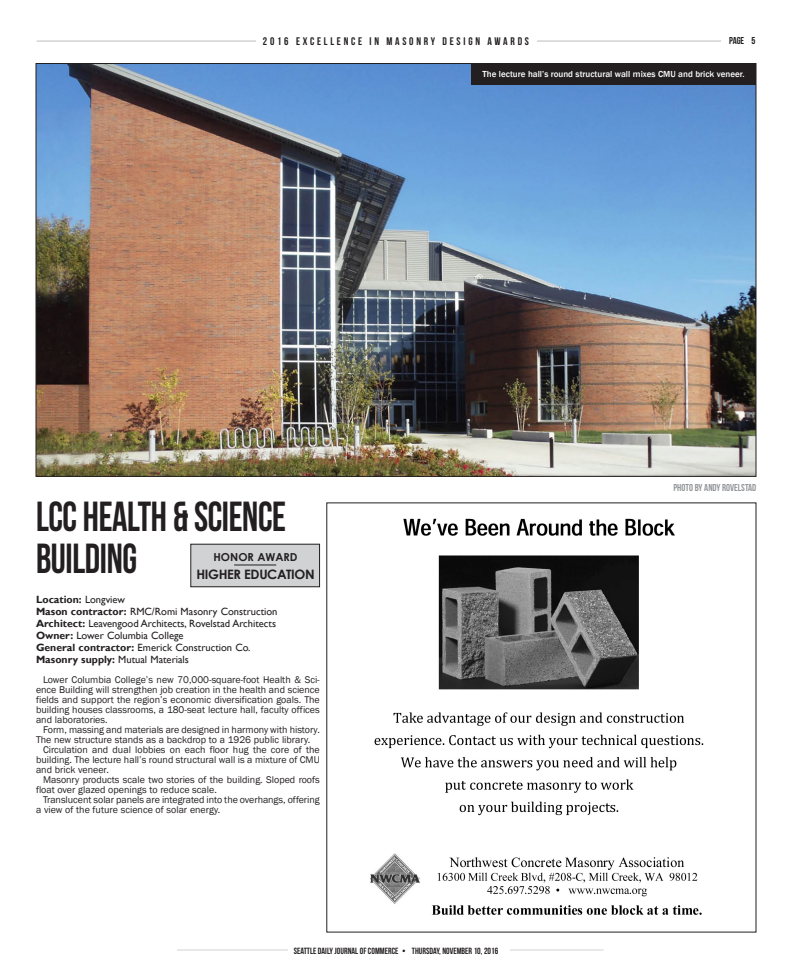
<style>
.page{position:relative;width:792px;height:972px;background:#fff}
.page>*{position:absolute;margin:0;border:0;box-sizing:border-box;transform-origin:0 0}
.NewsHead{font:42px/42px "Bebas Neue";letter-spacing:-.01em;color:#231f20;scale:.9 1}
.NewsBody{font:700 13px "Century Gothic";letter-spacing:-.03em;color:#231f20}
.t1{font:11px "Bebas Neue";letter-spacing:.25em;color:#231f20}
.NewsBody-2{font:700 11px "Century Gothic";color:#231f20}
.caption_long{font:10.5px "Gill Sans";color:#231f20}
.caption_long-2{font:700 10.5px "Gill Sans";color:#231f20}
.NewsBody-3{font:10px/10px "Franklin Gothic";color:#231f20}
.NewsCutlineByline{font:10px "Bebas Neue";color:#939598}
.t2{font:10px "Bebas Neue";color:#231f20}
.NewsCutline{font:500 9px "Franklin Gothic";color:#fff}
.t3{font:9px "Bebas Neue";color:#231f20}
.s1{color:#fff}
.s2{font-weight:400}
.s3{font-weight:700}
</style>
<div class="page">
<hr style="left:36px;top:41px;width:720px;height:1px;background:#d1d2d4">
<div style="left:256px;top:36px;width:280px;height:12px;background:#fff"></div>
<div style="left:721px;top:36px;width:36px;height:14px;background:#fff"></div>
<hr style="left:177px;top:950px;width:427px;height:1px;background:#d1d2d4">
<div style="left:288px;top:942px;width:222px;height:18px;background:#fff"></div>
<img style="left:370px;top:518px;width:334px;height:397px">
<div style="left:191px;top:544px;width:129px;height:43px;background:#d1d2d4"></div>
<div style="left:191px;top:544px;width:129px;height:43px;border:1px solid #231f20"></div>
<img style="left:38px;top:65px;width:716px;height:410px">
<div style="left:471px;top:63px;width:285px;height:22px;background:#231f20"></div>
<hr style="left:234px;top:564px;width:42px;height:1px;background:#231f20">
<p class="t1" style="left:263px;top:35px;width:268px">2016 EXCELLENCE IN MASONRY DESIGN AWARDS</p>
<p class="t2" style="left:729px;top:35px;width:29px">PAGE <span class="s1">XX</span></p>
<p class="t2" style="left:752px;top:35px;width:5px">5</p>
<p class="NewsCutline" style="left:483px;top:69px;width:264px">The lecture hall’s round structural wall mixes CMU and brick veneer.</p>
<p class="NewsHead" style="left:36px;top:495px;width:280px">LCC HEALTH &amp; SCIENCE<br>BUILDING</p>
<p class="NewsBody-2" style="left:214px;top:549px;width:86px">HONOR AWARD</p>
<p class="NewsBody" style="left:196px;top:564px;width:120px">HIGHER EDUCATION</p>
<p class="caption_long-2" style="left:36px;top:593px;width:91px">Location: <span class="s2">Longview</span></p>
<p class="caption_long" style="left:36px;top:605px;width:243px"><span class="s3">Mason contractor:</span> RMC/Romi Masonry Construction</p>
<p class="caption_long" style="left:36px;top:617px;width:242px"><span class="s3">Architect:</span> Leavengood Architects, Rovelstad Architects</p>
<p class="caption_long" style="left:36px;top:629px;width:149px"><span class="s3">Owner:</span> Lower Columbia College</p>
<p class="caption_long" style="left:36px;top:641px;width:216px"><span class="s3">General contractor:</span> Emerick Construction Co.</p>
<p class="caption_long" style="left:36px;top:653px;width:154px"><span class="s3">Masonry supply:</span> Mutual Materials</p>
<p class="NewsBody-3" style="left:36px;top:675px;width:285px;text-align:justify;text-indent:7px">Lower Columbia College’s new 70,000-square-foot Health &amp; Sci&shy;ence Building will strengthen job creation in the health and science fields and support the region’s economic diversification goals. The building houses classrooms, a 180-seat lecture hall, faculty offices and laboratories.</p>
<p class="NewsBody-3" style="left:36px;top:725px;width:285px;text-indent:7px">Form, massing and materials are designed in harmony with history.<br>The new structure stands as a backdrop to a 1926 public library.</p>
<p class="NewsBody-3" style="left:36px;top:745px;width:285px;text-align:justify;text-indent:7px">Circulation and dual lobbies on each floor hug the core of the building. The lecture hall’s round structural wall is a mixture of CMU and brick veneer.</p>
<p class="NewsBody-3" style="left:36px;top:775px;width:285px;text-indent:7px">Masonry products scale two stories of the building. Sloped roofs float over glazed openings to reduce scale.</p>
<p class="NewsBody-3" style="left:36px;top:795px;width:285px;text-indent:7px">Translucent solar panels are integrated into the overhangs, offering a view of the future science of solar energy.</p>
<p class="t3" style="left:294px;top:946px;width:206px">SEATTLE DAILY JOURNAL OF COMMERCE • THURSDAY, NOVEMBER 10, 2016</p>
<p class="NewsCutlineByline" style="left:673px;top:482px;width:84px">PHOTO BY ANDY ROVELSTAD</p>
</div>
